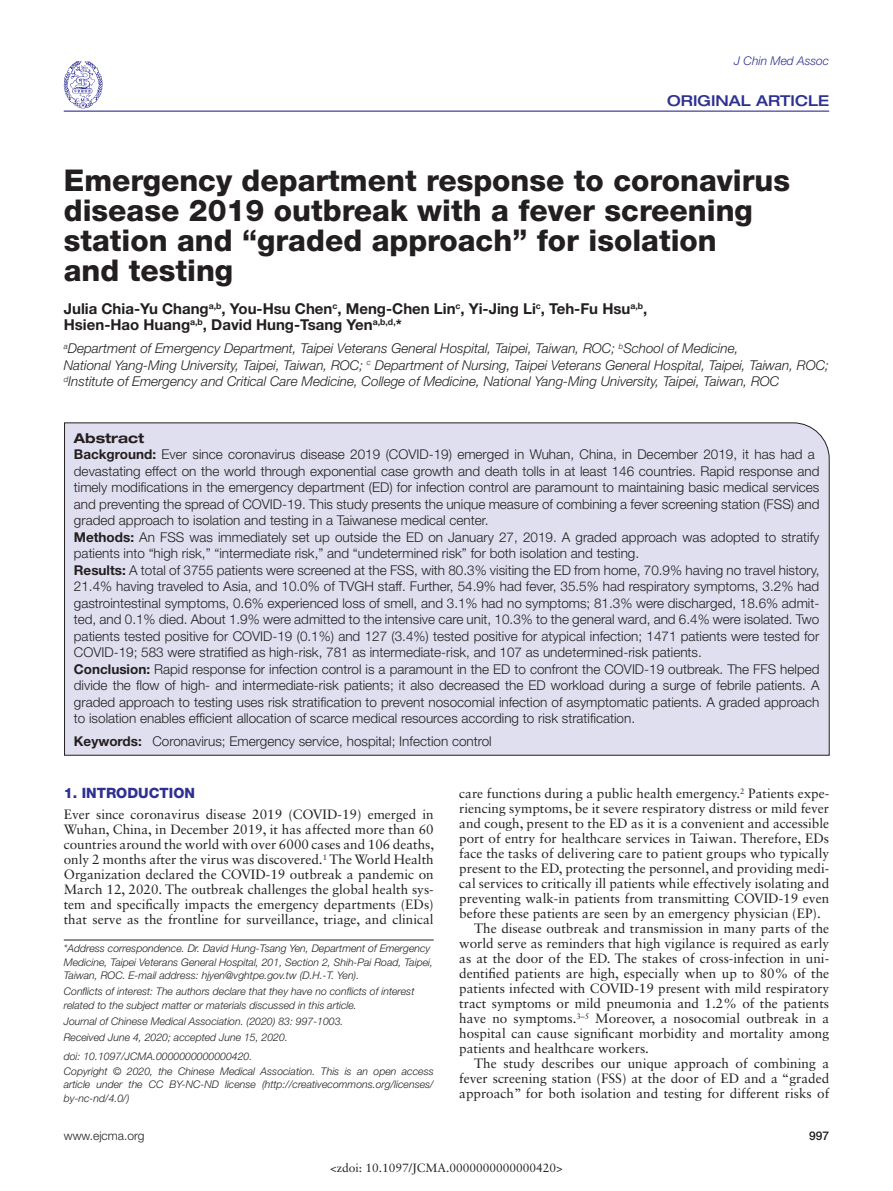
<style>
.page{position:relative;width:893px;height:1191px;background:#fff}
.page>*{position:absolute;margin:0;border:0;box-sizing:border-box;transform-origin:0 0}
.t1{font:800 30px/30px "Helvetica Neue LT Std";color:#231f20}
.t2{font:700 15px/16.5px "Helvetica Neue LT Std";color:#231f20}
.t3{font:500 expanded 15px "Helvetica Neue LT Std";color:#2e3092}
.t4{font:800 14.25px "Helvetica Neue LT Std";color:#2e3092}
.t5{font:300 13.5px/16.5px "Helvetica Neue LT Std";color:#231f20}
.t6{font:13.5px/15px "Sabon LT Std";color:#231f20;text-align:justify}
.t7{font:italic 300 13.5px/16.5px "Helvetica Neue LT Std";color:#231f20}
.t8{font:12px "Sabon LT Std";color:#231f20}
.t9{font:italic 300 12px "Helvetica Neue LT Std";color:#2e3092}
.t10{font:300 12px "Helvetica Neue LT Std";color:#231f20}
.t11{font:500 12px "Helvetica Neue LT Std";color:#231f20}
.t12{font:italic 300 10.5px/13.5px "Helvetica Neue LT Std";color:#231f20}
.s1{font-weight:700;font-stretch:expanded}
.s2{font-weight:700}
</style>
<div class="page">
<hr style="left:64px;top:111px;width:765px;height:1px;background:#2e3092">
<svg style="left:64px;top:61px;width:39px;height:47px"></svg>
<hr style="left:64px;top:939px;width:370px;height:1px;background:#231f20">
<div style="left:64px;top:422px;width:766px;height:334px;background:#e0dfef"></div>
<p class="t9" style="left:734px;top:54px;width:96px">J Chin Med Assoc</p>
<p class="t3" style="left:667px;top:91px;width:163px">ORIGINAL ARTICLE</p>
<h1 class="t1" style="left:64px;top:166px;width:728px">Emergency department response to coronavirus disease 2019 outbreak with a fever screening station and “graded approach” for isolation<br>and testing</h1>
<p class="t2" style="left:64px;top:300px;width:585px">Julia Chia-Yu Chang<sup>a,b</sup>, You-Hsu Chen<sup>c</sup>, Meng-Chen Lin<sup>c</sup>, Yi-Jing Li<sup>c</sup>, Teh-Fu Hsu<sup>a,b</sup>,<br>Hsien-Hao Huang<sup>a,b</sup>, David Hung-Tsang Yen<sup>a,b,d,</sup>*</p>
<p class="t7" style="left:64px;top:340px;width:767px"><sup>a</sup>Department of Emergency Department, Taipei Veterans General Hospital, Taipei, Taiwan, ROC; <sup>b</sup>School of Medicine,<br>National Yang-Ming University, Taipei, Taiwan, ROC; <sup>c</sup> Department of Nursing, Taipei Veterans General Hospital, Taipei, Taiwan, ROC; <sup>d</sup>Institute of Emergency and Critical Care Medicine, College of Medicine, National Yang-Ming University, Taipei, Taiwan, ROC</p>
<p class="t5" style="left:74px;top:429px;width:747px"><span class="s1">Abstract<br></span><span class="s2">Background:</span> Ever since coronavirus disease 2019 (COVID-19) emerged in Wuhan, China, in December 2019, it has had a devastating effect on the world through exponential case growth and death tolls in at least 146 countries. Rapid response and timely modifications in the emergency department (ED) for infection control are paramount to maintaining basic medical services and preventing the spread of COVID-19. This study presents the unique measure of combining a fever screening station (FSS) and graded approach to isolation and testing in a Taiwanese medical center.<br><span class="s2">Methods:</span> An FSS was immediately set up outside the ED on January 27, 2019. A graded approach was adopted to stratify patients into “high risk,” “intermediate risk,” and “undetermined risk” for both isolation and testing.<br><span class="s2">Results:</span> A total of 3755 patients were screened at the FSS, with 80.3% visiting the ED from home, 70.9% having no travel history, 21.4% having traveled to Asia, and 10.0% of TVGH staff. Further, 54.9% had fever, 35.5% had respiratory symptoms, 3.2% had gastrointestinal symptoms, 0.6% experienced loss of smell, and 3.1% had no symptoms; 81.3% were discharged, 18.6% admit&shy;ted, and 0.1% died. About 1.9% were admitted to the intensive care unit, 10.3% to the general ward, and 6.4% were isolated. Two patients tested positive for COVID-19 (0.1%) and 127 (3.4%) tested positive for atypical infection; 1471 patients were tested for COVID-19; 583 were stratified as high-risk, 781 as intermediate-risk, and 107 as undetermined-risk patients.<br><span class="s2">Conclusion:</span> Rapid response for infection control is a paramount in the ED to confront the COVID-19 outbreak. The FFS helped divide the flow of high- and intermediate-risk patients; it also decreased the ED workload during a surge of febrile patients. A graded approach to testing uses risk stratification to prevent nosocomial infection of asymptomatic patients. A graded approach to isolation enables efficient allocation of scarce medical resources according to risk stratification.</p>
<p class="t5" style="left:74px;top:732px;width:419px"><span class="s2">Keywords:</span> Coronavirus; Emergency service, hospital; Infection control</p>
<p class="t4" style="left:64px;top:785px;width:133px">1. INTRODUCTION</p>
<p class="t6" style="left:64px;top:807px;width:372px">Ever since coronavirus disease 2019 (COVID-19) emerged in Wuhan, China, in December 2019, it has affected more than 60 countries around the world with over 6000 cases and 106 deaths, only 2 months after the virus was discovered.<sup>1</sup> The World Health Organization declared the COVID-19 outbreak a pandemic on March 12, 2020. The outbreak challenges the global health sys&shy;tem and specifically impacts the emergency departments (EDs) that serve as the frontline for surveillance, triage, and clinical</p>
<p class="t12" style="left:64px;top:941px;width:371px">*Address correspondence. Dr. David Hung-Tsang Yen, Department of Emergency<br>Medicine, Taipei Veterans General Hospital, 201, Section 2, Shih-Pai Road, Taipei,<br>Taiwan, ROC. E-mail address: hjyen@vghtpe.gov.tw (D.H.-T. Yen).</p>
<p class="t12" style="left:64px;top:984px;width:352px">Conflicts of interest: The authors declare that they have no conflicts of interest related to the subject matter or materials discussed in this article.</p>
<p class="t12" style="left:64px;top:1013px;width:281px;line-height:15.9px">Journal of Chinese Medical Association. (2020) 83: 997-1003.<br>Received June 4, 2020; accepted June 15, 2020.</p>
<p class="t12" style="left:64px;top:1048px;width:371px;line-height:15px">doi: 10.1097/JCMA.0000000000000420.<br>Copyright © 2020, the Chinese Medical Association. This is an open access</p>
<p class="t12" style="left:64px;top:1077px;width:371px">article under the CC BY-NC-ND license (http://creativecommons.org/licenses/ by-nc-nd/4.0/)</p>
<p class="t6" style="left:459px;top:786px;width:371px">care functions during a public health emergency.<sup>2</sup> Patients expe-</p>
<p class="t6" style="left:459px;top:801px;width:371px">riencing symptoms, be it severe respiratory distress or mild fever</p>
<p class="t6" style="left:459px;top:816px;width:371px">and cough, present to the ED as it is a convenient and accessible</p>
<p class="t6" style="left:459px;top:831px;width:371px">port of entry for healthcare services in Taiwan. Therefore, EDs</p>
<p class="t6" style="left:459px;top:846px;width:371px">face the tasks of delivering care to patient groups who typically</p>
<p class="t6" style="left:459px;top:861px;width:371px">present to the ED, protecting the personnel, and providing medi-</p>
<p class="t6" style="left:459px;top:876px;width:371px">cal services to critically ill patients while effectively isolating and</p>
<p class="t6" style="left:459px;top:891px;width:371px">preventing walk-in patients from transmitting COVID-19 even</p>
<p class="t6" style="left:459px;top:906px;width:363px">before these patients are seen by an emergency physician (EP).</p>
<p class="t6" style="left:474px;top:921px;width:356px">The disease outbreak and transmission in many parts of the</p>
<p class="t6" style="left:459px;top:936px;width:371px">world serve as reminders that high vigilance is required as early</p>
<p class="t6" style="left:459px;top:951px;width:371px">as at the door of the ED. The stakes of cross-infection in uni-</p>
<p class="t6" style="left:459px;top:966px;width:371px">dentified patients are high, especially when up to 80% of the</p>
<p class="t6" style="left:459px;top:981px;width:371px">patients infected with COVID-19 present with mild respiratory</p>
<p class="t6" style="left:459px;top:996px;width:371px">tract symptoms or mild pneumonia and 1.2% of the patients</p>
<p class="t6" style="left:459px;top:1011px;width:371px">have no symptoms.<sup>3–5</sup> Moreover, a nosocomial outbreak in a</p>
<p class="t6" style="left:459px;top:1026px;width:371px">hospital can cause significant morbidity and mortality among</p>
<p class="t6" style="left:459px;top:1041px;width:191px">patients and healthcare workers.</p>
<p class="t6" style="left:474px;top:1056px;width:356px">The study describes our unique approach of combining a</p>
<p class="t6" style="left:459px;top:1071px;width:371px">fever screening station (FSS) at the door of ED and a “graded</p>
<p class="t6" style="left:459px;top:1086px;width:371px">approach” for both isolation and testing for different risks of</p>
<p class="t10" style="left:64px;top:1128px;width:82px">www.ejcma.org</p>
<p class="t11" style="left:809px;top:1128px;width:22px">997</p>
<p class="t8" style="left:330px;top:1160px;width:234px">&lt;zdoi: 10.1097/JCMA.0000000000000420&gt;</p>
</div>
